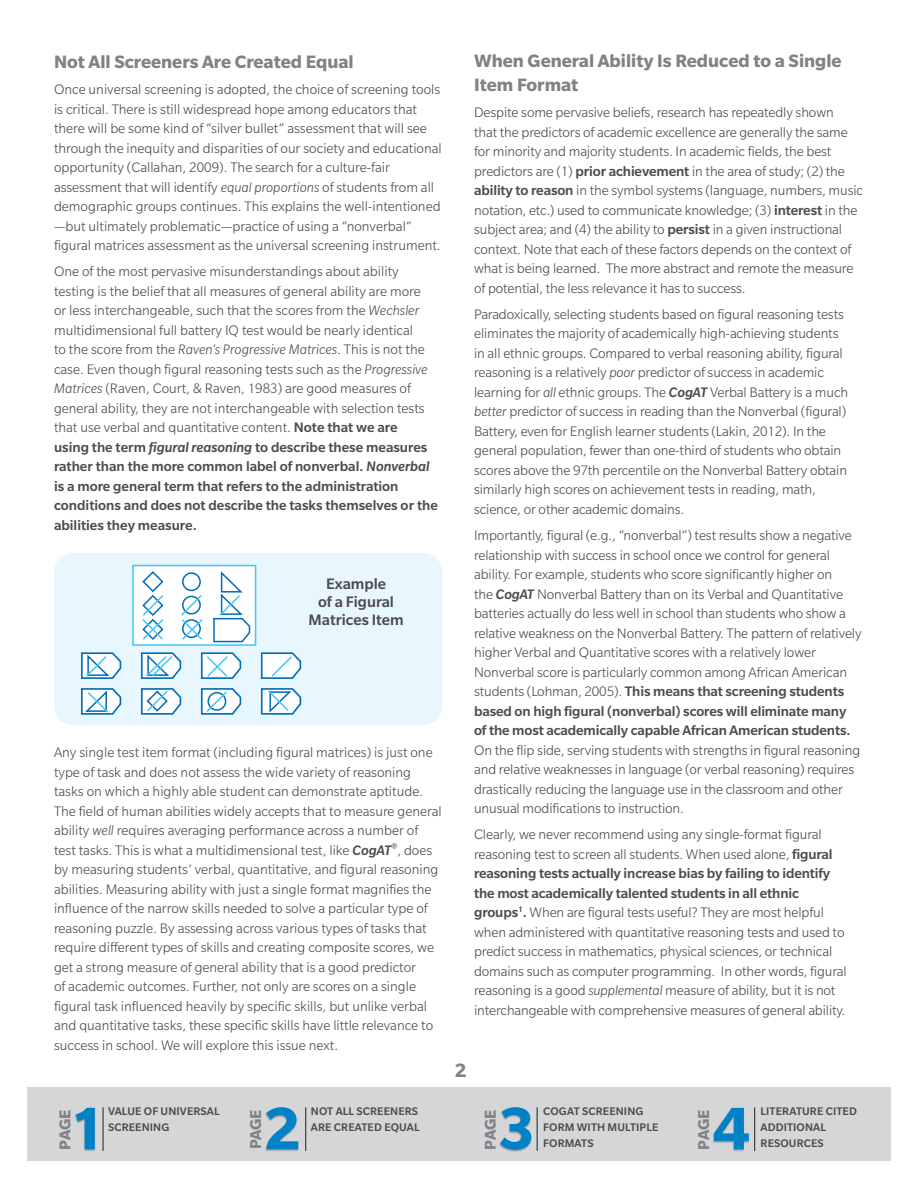
<style>
.page{position:relative;width:918px;height:1188px;background:#fff}
.page>*{position:absolute;margin:0;border:0;box-sizing:border-box;transform-origin:0 0}
.t1{font:700 65.25px "Slate Pro";color:#0282c6}
.t2{font:700 21px "Slate Pro";color:#808285}
.Body_Copy{font:700 19.5px/24px "Slate Pro";color:#808285}
.t3{font:700 17.1px "Slate Pro";letter-spacing:-.025em;color:#808285}
.Blue_Body{font:500 16.5px/18px "Slate Pro";color:#4b4c4d;text-align:center}
.Body_Copy-2{font:300 15px/19.5px "Slate Pro";letter-spacing:-.01em;color:#4b4c4d}
.t4{font:500 12px/16.4px "Slate Pro";letter-spacing:.01em;color:#4b4c4d}
.s1{font-style:italic}
.s2{font-weight:500}
.s3{font-weight:500;font-style:italic}
</style>
<div class="page">
<div style="left:27px;top:1088px;width:864px;height:73px;background:#d5d6d8"></div>
<hr style="left:103px;top:1107px;width:1px;height:44px;background:#231f20">
<hr style="left:305px;top:1107px;width:1px;height:44px;background:#231f20">
<hr style="left:537px;top:1107px;width:1px;height:44px;background:#231f20">
<hr style="left:754px;top:1107px;width:1px;height:44px;background:#231f20">
<div style="left:74px;top:1108px;width:22px;height:44px;background:#231f20;opacity:.35"></div>
<div style="left:265px;top:1107px;width:35px;height:45px;background:#231f20;opacity:.35"></div>
<div style="left:499px;top:1107px;width:34px;height:45px;background:#231f20;opacity:.35"></div>
<div style="left:713px;top:1108px;width:37px;height:44px;background:#231f20;opacity:.35"></div>
<div style="left:54px;top:553px;width:388px;height:172px;background:#e8f6fd;border-radius:20px"></div>
<div style="left:132px;top:565px;width:124px;height:81px;background:#fff;border:2px solid #40c7f4"></div>
<div style="left:182px;top:572px;width:19px;height:19px;border:2px solid #006cb7;border-radius:50%"></div>
<svg style="left:142px;top:571px;width:22px;height:69px"></svg>
<svg style="left:181px;top:595px;width:22px;height:45px"></svg>
<svg style="left:213px;top:571px;width:38px;height:72px"></svg>
<svg style="left:81px;top:652px;width:41px;height:27px"></svg>
<svg style="left:81px;top:688px;width:41px;height:27px"></svg>
<svg style="left:260px;top:688px;width:42px;height:27px"></svg>
<svg style="left:260px;top:652px;width:42px;height:27px"></svg>
<svg style="left:200px;top:652px;width:42px;height:27px"></svg>
<svg style="left:141px;top:652px;width:41px;height:27px"></svg>
<svg style="left:141px;top:688px;width:41px;height:27px"></svg>
<svg style="left:200px;top:688px;width:42px;height:27px"></svg>
<p class="Body_Copy" style="left:54px;top:49px;width:301px">Not All Screeners Are Created Equal</p>
<p class="Body_Copy-2" style="left:54px;top:79px;width:389px">Once universal screening is adopted, the choice of screening tools is critical. There is still widespread hope among educators that there will be some kind of “silver bullet” assessment that will see through the inequity and disparities of our society and educational opportunity (Callahan, 2009). The search for a culture-fair assessment that will identify <span class="s1">equal proportions</span> of students from all demographic groups continues. This explains the well-intentioned —but ultimately problematic—practice of using a “nonverbal” figural matrices assessment as the universal screening instrument.</p>
<p class="Body_Copy-2" style="left:54px;top:262px;width:385px">One of the most pervasive misunderstandings about ability testing is the belief that all measures of general ability are more<br>or less interchangeable, such that the scores from the <span class="s1">Wechsler </span>multidimensional full battery IQ test would be nearly identical<br>to the score from the <span class="s1">Raven’s Progressive Matrices</span>. This is not the case. Even though figural reasoning tests such as the <span class="s1">Progressive Matrices</span> (Raven, Court, &amp; Raven, 1983) are good measures of general ability, they are not interchangeable with selection tests that use verbal and quantitative content. <span class="s2">Note that we are<br>using the term</span> <span class="s3">figural reasoning</span> <span class="s2">to describe these measures rather than the more common label of nonverbal.</span> <span class="s3">Nonverbal </span><span class="s2">is a more general term that refers to the administration conditions and does not describe the tasks themselves or the abilities they measure.</span></p>
<p class="Blue_Body" style="left:309px;top:574px;width:97px">Example<br>of a Figural<br>Matrices Item</p>
<p class="Body_Copy-2" style="left:54px;top:743px;width:389px">Any single test item format (including figural matrices) is just one type of task and does not assess the wide variety of reasoning tasks on which a highly able student can demonstrate aptitude.<br>The field of human abilities widely accepts that to measure general ability <span class="s1">well</span> requires averaging performance across a number of test tasks. This is what a multidimensional test, like <span class="s3">CogAT</span><sup>®</sup>, does by measuring students’ verbal, quantitative, and figural reasoning abilities. Measuring ability with just a single format magnifies the influence of the narrow skills needed to solve a particular type of reasoning puzzle. By assessing across various types of tasks that require different types of skills and creating composite scores, we get a strong measure of general ability that is a good predictor<br>of academic outcomes. Further, not only are scores on a single figural task influenced heavily by specific skills, but unlike verbal and quantitative tasks, these specific skills have little relevance to success in school. We will explore this issue next.</p>
<p class="Body_Copy" style="left:474px;top:48px;width:369px">When General Ability Is Reduced to a Single<br>Item Format</p>
<p class="Body_Copy-2" style="left:474px;top:102px;width:391px">Despite some pervasive beliefs, research has repeatedly shown<br>that the predictors of academic excellence are generally the same for minority and majority students. In academic fields, the best predictors are (1) <span class="s2">prior achievement</span> in the area of study; (2) the <span class="s2">ability to reason</span> in the symbol systems (language, numbers, music notation, etc.) used to communicate knowledge; (3) <span class="s2">interest</span> in the subject area; and (4) the ability to <span class="s2">persist</span> in a given instructional context. Note that each of these factors depends on the context of what is being learned. The more abstract and remote the measure of potential, the less relevance it has to success.</p>
<p class="Body_Copy-2" style="left:474px;top:304px;width:376px">Paradoxically, selecting students based on figural reasoning tests eliminates the majority of academically high-achieving students in all ethnic groups. Compared to verbal reasoning ability, figural reasoning is a relatively <span class="s1">poor</span> predictor of success in academic learning for <span class="s1">all</span> ethnic groups. The <span class="s3">CogAT</span> Verbal Battery is a much <span class="s1">better</span> predictor of success in reading than the Nonverbal (figural)<br>Battery, even for English learner students (Lakin, 2012). In the general population, fewer than one-third of students who obtain scores above the 97th percentile on the Nonverbal Battery obtain similarly high scores on achievement tests in reading, math, science, or other academic domains.</p>
<p class="Body_Copy-2" style="left:474px;top:525px;width:389px">Importantly, figural (e.g., “nonverbal”) test results show a negative relationship with success in school once we control for general ability. For example, students who score significantly higher on<br>the <span class="s3">CogAT</span> Nonverbal Battery than on its Verbal and Quantitative batteries actually do less well in school than students who show a relative weakness on the Nonverbal Battery. The pattern of relatively higher Verbal and Quantitative scores with a relatively lower Nonverbal score is particularly common among African American students (Lohman, 2005). <span class="s2">This means that screening students based on high figural (nonverbal) scores will eliminate many of the most academically capable African American students.<br></span>On the flip side, serving students with strengths in figural reasoning and relative weaknesses in language (or verbal reasoning) requires drastically reducing the language use in the classroom and other unusual modifications to instruction.</p>
<p class="Body_Copy-2" style="left:474px;top:825px;width:374px">Clearly, we never recommend using any single-format figural reasoning test to screen all students. When used alone, <span class="s2">figural reasoning tests actually increase bias by failing to identify the most academically talented students in all ethnic groups</span><sup>1</sup><span class="s2">.</span> When are figural tests useful? They are most helpful when administered with quantitative reasoning tests and used to predict success in mathematics, physical sciences, or technical domains such as computer programming. In other words, figural reasoning is a good <span class="s1">supplemental</span> measure of ability, but it is not interchangeable with comprehensive measures of general ability.</p>
<h2 class="t2" style="left:455px;top:1059px;width:13px">2</h2>
<p class="t3" style="left:56px;top:1150px;width:41px;rotate:-90deg">PAGE</p>
<p class="t4" style="left:108px;top:1102px;width:113px">VALUE OF UNIVERSAL<br>SCREENING</p>
<p class="t3" style="left:246px;top:1149px;width:41px;rotate:-90deg">PAGE</p>
<h1 class="t1" style="left:264px;top:1092px;width:39px">2</h1>
<p class="t4" style="left:311px;top:1102px;width:110px">NOT ALL SCREENERS<br>ARE CREATED EQUAL</p>
<p class="t3" style="left:481px;top:1150px;width:41px;rotate:-90deg">PAGE</p>
<h1 class="t1" style="left:498px;top:1092px;width:39px">3</h1>
<p class="t4" style="left:543px;top:1102px;width:117px">COGAT SCREENING<br>FORM WITH MULTIPLE<br>FORMATS</p>
<p class="t3" style="left:694px;top:1150px;width:41px;rotate:-90deg">PAGE</p>
<h1 class="t1" style="left:713px;top:1092px;width:39px">4</h1>
<p class="t4" style="left:761px;top:1102px;width:98px">LITERATURE CITED<br>ADDITIONAL<br>RESOURCES</p>
<h1 class="t1" style="left:69px;top:1092px;width:39px">1</h1>
</div>
